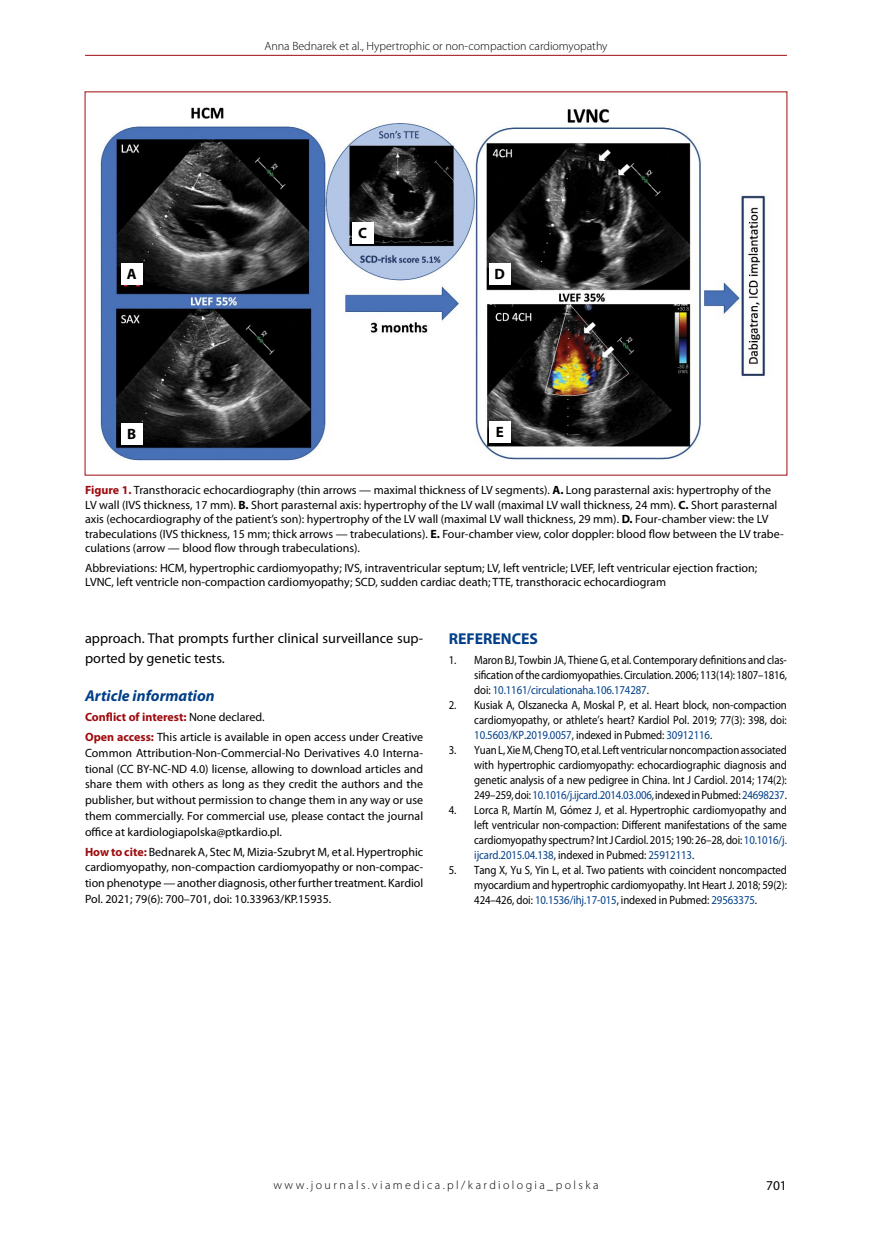
<style>
.page{position:relative;width:872px;height:1234px;background:#fff}
.page>*{position:absolute;margin:0;border:0;box-sizing:border-box;transform-origin:0 0}
.t1{font:italic 700 15.75px "Myriad Pro";color:#023f88}
.t2{font:700 15.75px "Myriad Pro";color:#023f88}
.t3{font:700 15px "Myriad Pro";color:#000}
.t4{font:14.25px/19.5px "Myriad Pro";color:#000}
.t5{font:13.5px "Myriad Pro";color:#000}
.t6{font:12px/15.8px "Myriad Pro";color:#000}
.t7{font:12px/15px "Myriad Pro";color:#000;text-align:justify;scale:.9 1}
.t8{font:300 12px "Myriad Pro";color:#000}
.t9{font:300 12px "Myriad Pro";letter-spacing:.2em;color:#000}
.s1{font-weight:700;color:#9e0b0f}
.s2{font-weight:700}
.s3{color:#023f88}
</style>
<div class="page">
<hr style="left:85px;top:55px;width:702px;height:1px;background:#9e0b0f">
<img style="left:100px;top:107px;width:666px;height:354px">
<div style="left:121px;top:264px;width:21px;height:21px;background:#fff"></div>
<div style="left:121px;top:424px;width:21px;height:21px;background:#fff"></div>
<div style="left:352px;top:222px;width:21px;height:22px;background:#fff"></div>
<div style="left:489px;top:264px;width:21px;height:21px;background:#fff"></div>
<div style="left:489px;top:421px;width:21px;height:22px;background:#fff"></div>
<p class="t8" style="left:264px;top:39px;width:345px">Anna Bednarek et al., Hypertrophic or non-compaction cardiomyopathy</p>
<p class="t3" style="left:127px;top:264px;width:11px">A</p>
<p class="t3" style="left:127px;top:424px;width:11px">B</p>
<p class="t3" style="left:358px;top:223px;width:10px">C</p>
<p class="t3" style="left:494px;top:264px;width:12px">D</p>
<p class="t3" style="left:496px;top:422px;width:10px">E</p>
<p class="t6" style="left:85px;top:483px;width:700px;line-height:14.4px"><span class="s1">Figure 1.</span> Transthoracic echocardiography (thin arrows — maximal thickness of LV segments). <span class="s2">A.</span> Long parasternal axis: hypertrophy of the LV wall (IVS thickness, 17 mm). <span class="s2">B.</span> Short parasternal axis: hypertrophy of the LV wall (maximal LV wall thickness, 24 mm). <span class="s2">C.</span> Short parasternal axis (echocardiography of the patient’s son): hypertrophy of the LV wall (maximal LV wall thickness, 29 mm). <span class="s2">D.</span> Four-chamber view: the LV trabeculations (IVS thickness, 15 mm; thick arrows — trabeculations). <span class="s2">E.</span> Four-chamber view, color doppler: blood flow between the LV trabe&shy;culations (arrow — blood flow through trabeculations).</p>
<p class="t6" style="left:85px;top:560px;width:673px;line-height:14.4px">Abbreviations: HCM, hypertrophic cardiomyopathy; IVS, intraventricular septum; LV, left ventricle; LVEF, left ventricular ejection fraction;<br>LVNC, left ventricle non-compaction cardiomyopathy; SCD, sudden cardiac death; TTE, transthoracic echocardiogram</p>
<p class="t4" style="left:85px;top:628px;width:340px">approach. That prompts further clinical surveillance sup&shy;ported by genetic tests.</p>
<h1 class="t1" style="left:85px;top:685px;width:131px">Article information</h1>
<p class="t6" style="left:85px;top:706px;width:340px;line-height:20px"><span class="s1">Conflict of interest:</span> None declared.<br><span class="s1">Open access:</span> This article is available in open access under Creative</p>
<p class="t6" style="left:85px;top:744px;width:340px;text-align:justify">Common Attribution-Non-Commercial-No Derivatives 4.0 Interna&shy;tional (CC BY-NC-ND 4.0) license, allowing to download articles and share them with others as long as they credit the authors and the publisher, but without permission to change them in any way or use them commercially. For commercial use, please contact the journal office at kardiologiapolska@ptkardio.pl.</p>
<p class="t6" style="left:85px;top:843px;width:340px;text-align:justify"><span class="s1">How to cite:</span> Bednarek A, Stec M, Mizia-Szubryt M, et al. Hypertrophic cardiomyopathy, non-compaction cardiomyopathy or non-compac&shy;tion phenotype — another diagnosis, other further treatment. Kardiol Pol. 2021; 79(6): 700–701, doi: 10.33963/KP.15935.</p>
<h1 class="t2" style="left:449px;top:628px;width:91px">REFERENCES</h1>
<p class="t7" style="left:474px;top:652px;width:349px;text-indent:-26px">1. Maron BJ, Towbin JA, Thiene G, et al. Contemporary definitions and clas&shy;sification of the cardiomyopathies. Circulation. 2006; 113(14): 1807–1816, doi: <span class="s3">10.1161/circulationaha.106.174287</span>.</p>
<p class="t7" style="left:474px;top:697px;width:349px;text-indent:-26px">2. Kusiak A, Olszanecka A, Moskal P, et al. Heart block, non-compaction cardiomyopathy, or athlete’s heart? Kardiol Pol. 2019; 77(3): 398, doi:<br><span class="s3">10.5603/KP.2019.0057</span>, indexed in Pubmed: <span class="s3">30912116</span>.</p>
<p class="t7" style="left:474px;top:742px;width:349px;text-indent:-26px">3. Yuan L, Xie M, Cheng TO, et al. Left ventricular noncompaction associated with hypertrophic cardiomyopathy: echocardiographic diagnosis and genetic analysis of a new pedigree in China. Int J Cardiol. 2014; 174(2):<br>249–259, doi: <span class="s3">10.1016/j.ijcard.2014.03.006</span>, indexed in Pubmed: <span class="s3">24698237</span>.</p>
<p class="t7" style="left:474px;top:802px;width:349px;text-indent:-26px">4. Lorca R, Martín M, Gómez J, et al. Hypertrophic cardiomyopathy and left ventricular non-compaction: Different manifestations of the same cardiomyopathy spectrum? Int J Cardiol. 2015; 190: 26–28, doi: <span class="s3">10.1016/j. ijcard.2015.04.138</span>, indexed in Pubmed: <span class="s3">25912113</span>.</p>
<p class="t7" style="left:474px;top:862px;width:349px;text-indent:-26px">5. Tang X, Yu S, Yin L, et al. Two patients with coincident noncompacted myocardium and hypertrophic cardiomyopathy. Int Heart J. 2018; 59(2):<br>424–426, doi: <span class="s3">10.1536/ihj.17-015</span>, indexed in Pubmed: <span class="s3">29563375</span>.</p>
<p class="t9" style="left:273px;top:1176px;width:327px">www.journals.viamedica.pl/kardiologia_polska</p>
<p class="t5" style="left:766px;top:1176px;width:22px">701</p>
</div>
